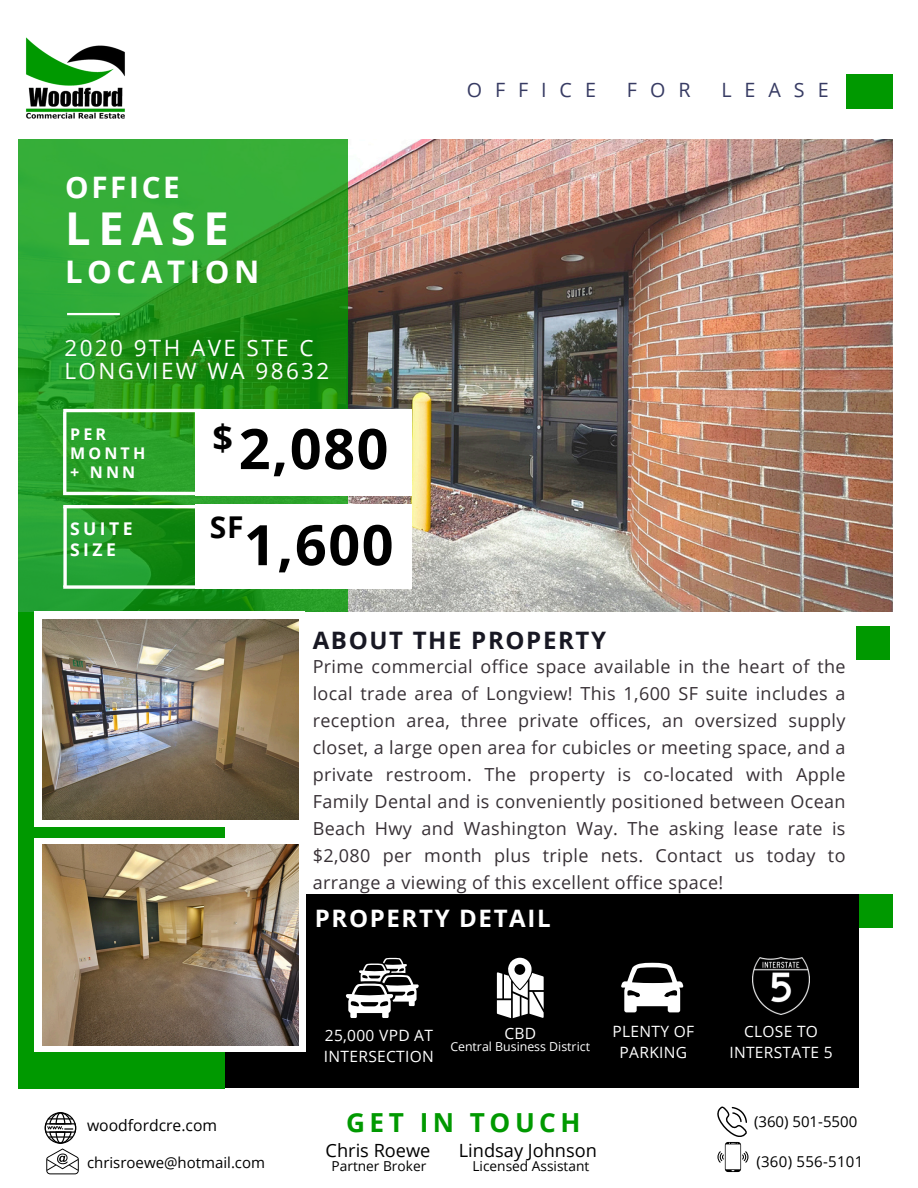
<style>
.page{position:relative;width:918px;height:1188px;background:#fff}
.page>*{position:absolute;margin:0;border:0;box-sizing:border-box;transform-origin:0 0}
.t1{font:700 55.8px "Open Sans";letter-spacing:.03em;color:#000}
.t2{font:700 45.3px "Open Sans";letter-spacing:.175em;color:#fff}
.t3{font:700 36px "Open Sans";color:#000}
.t4{font:700 31.05px "Open Sans";letter-spacing:.15em;color:#fff}
.t5{font:700 30px "Open Sans";color:#000}
.t6{font:700 29.55px "Open Sans";letter-spacing:.09em;color:#fff}
.t7{font:700 26.25px "Open Sans";letter-spacing:.17em;color:#090}
.t8{font:700 24px "Open Sans";letter-spacing:.07em;color:#181823}
.t9{font:700 24px "Open Sans";letter-spacing:.07em;color:#fff}
.t10{font:22.5px/22.5px "Open Sans";letter-spacing:.11em;color:#fff}
.t11{font:19.65px "Open Sans";letter-spacing:.655em;color:#373b63}
.t12{font:18.15px "Open Sans";color:#000}
.t13{font:18px/27px "Open Sans";letter-spacing:.02em;color:#373035;text-align:justify}
.t14{font:700 17.55px "Open Sans";letter-spacing:.195em;color:#fff}
.t15{font:700 16.05px "Open Sans";letter-spacing:.2em;color:#fff}
.t16{font:15.75px "Open Sans";color:#000}
.t17{font:15.6px/21.3px "Open Sans";letter-spacing:.02em;color:#fff;text-align:center}
.t18{font:15px "Open Sans";color:#000}
.t19{font:15px "Open Sans";letter-spacing:.02em;color:#000}
.t20{font:13.65px "Open Sans";color:#000}
.t21{font:12.3px "Open Sans";color:#fff}
</style>
<div class="page">
<img style="left:18px;top:139px;width:874px;height:473px">
<svg style="left:18px;top:139px;width:330px;height:472px"></svg>
<hr style="left:67px;top:313px;width:53px;height:2px;background:#fff">
<div style="left:196px;top:409px;width:216px;height:87px;background:#fff"></div>
<hr style="left:63px;top:409px;width:138px;height:3px;background:#fff">
<hr style="left:63px;top:492px;width:135px;height:3px;background:#fff">
<hr style="left:63px;top:412px;width:3px;height:80px;background:#fff">
<div style="left:846px;top:74px;width:46px;height:34px;background:#090"></div>
<div style="left:859px;top:895px;width:33px;height:33px;background:#090"></div>
<div style="left:225px;top:895px;width:634px;height:193px;background:#000"></div>
<div style="left:18px;top:612px;width:207px;height:476px;background:#090"></div>
<div style="left:196px;top:505px;width:216px;height:84px;background:#fff"></div>
<hr style="left:63px;top:505px;width:138px;height:3px;background:#fff">
<svg style="left:63px;top:585px;width:133px;height:4px"></svg>
<svg style="left:63px;top:507px;width:4px;height:80px"></svg>
<img style="left:26px;top:37px;width:99px;height:82px">
<svg style="left:717px;top:1106px;width:31px;height:66px"></svg>
<svg style="left:45px;top:1112px;width:34px;height:62px"></svg>
<div style="left:856px;top:626px;width:34px;height:34px;background:#090"></div>
<div style="left:34px;top:612px;width:271px;height:215px;background:#fff"></div>
<img style="left:42px;top:620px;width:257px;height:200px">
<div style="left:34px;top:838px;width:271px;height:214px;background:#fff"></div>
<img style="left:42px;top:845px;width:257px;height:200px">
<img style="left:753px;top:958px;width:56px;height:56px">
<svg style="left:621px;top:963px;width:63px;height:49px"></svg>
<svg style="left:497px;top:958px;width:47px;height:60px"></svg>
<svg style="left:346px;top:958px;width:73px;height:60px"></svg>
<p class="t6" style="left:65px;top:166px;width:116px">OFFICE</p>
<h5 class="t2" style="left:65px;top:196px;width:165px">LEASE</h5>
<p class="t4" style="left:65px;top:250px;width:196px">LOCATION</p>
<h1 class="t10" style="left:64px;top:336px;width:266px">2020 9TH AVE STE C<br>LONGVIEW WA 98632</h1>
<p class="t15" style="left:70px;top:423px;width:38px">PER</p>
<p class="t15" style="left:70px;top:442px;width:77px">MONTH</p>
<p class="t15" style="left:70px;top:461px;width:67px">+ NNN</p>
<p class="t14" style="left:70px;top:516px;width:64px">SUITE</p>
<p class="t14" style="left:70px;top:537px;width:47px">SIZE</p>
<h1 class="t3" style="left:212px;top:412px;width:22px">$</h1>
<h3 class="t1" style="left:239px;top:409px;width:151px">2,080</h3>
<p class="t5" style="left:210px;top:506px;width:35px">SF</p>
<h4 class="t1" style="left:244px;top:506px;width:151px">1,600</h4>
<p class="t11" style="left:467px;top:76px;width:131px">OFFICE</p>
<p class="t11" style="left:627px;top:76px;width:65px">FOR</p>
<p class="t11" style="left:722px;top:76px;width:109px">LEASE</p>
<h4 class="t8" style="left:313px;top:624px;width:295px">ABOUT THE PROPERTY</h4>
<p class="t13" style="left:313px;top:653px;width:534px">Prime commercial office space available in the heart of the local trade area of Longview! This 1,600 SF suite includes a reception area, three private offices, an oversized supply closet, a large open area for cubicles or meeting space, and a private restroom. The property is co-located with Apple Family Dental and is conveniently positioned between Ocean Beach Hwy and Washington Way. The asking lease rate is $2,080 per month plus triple nets. Contact us today to arrange a viewing of this excellent office space!</p>
<p class="t9" style="left:315px;top:902px;width:237px">PROPERTY DETAIL</p>
<p class="t17" style="left:324px;top:1024px;width:111px;text-align:left">25,000 VPD AT<br>INTERSECTION</p>
<p class="t17" style="left:504px;top:1022px;width:33px">CBD</p>
<p class="t21" style="left:450px;top:1038px;width:141px">Central Business District</p>
<h4 class="t17" style="left:613px;top:1020px;width:83px">PLENTY OF<br>PARKING</h4>
<p class="t17" style="left:729px;top:1020px;width:105px">CLOSE TO<br>INTERSTATE 5</p>
<p class="t7" style="left:346px;top:1104px;width:236px">GET IN TOUCH</p>
<p class="t16" style="left:87px;top:1114px;width:132px">woodfordcre.com</p>
<p class="t18" style="left:754px;top:1111px;width:105px">(360) 501-5500</p>
<p class="t12" style="left:326px;top:1138px;width:106px">Chris Roewe</p>
<p class="t12" style="left:459px;top:1138px;width:140px">Lindsay Johnson</p>
<p class="t20" style="left:332px;top:1156px;width:96px">Partner Broker</p>
<p class="t20" style="left:473px;top:1156px;width:118px">Licensed Assistant</p>
<p class="t18" style="left:87px;top:1152px;width:180px">chrisroewe@hotmail.com</p>
<p class="t19" style="left:756px;top:1151px;width:109px">(360) 556-5101</p>
</div>
